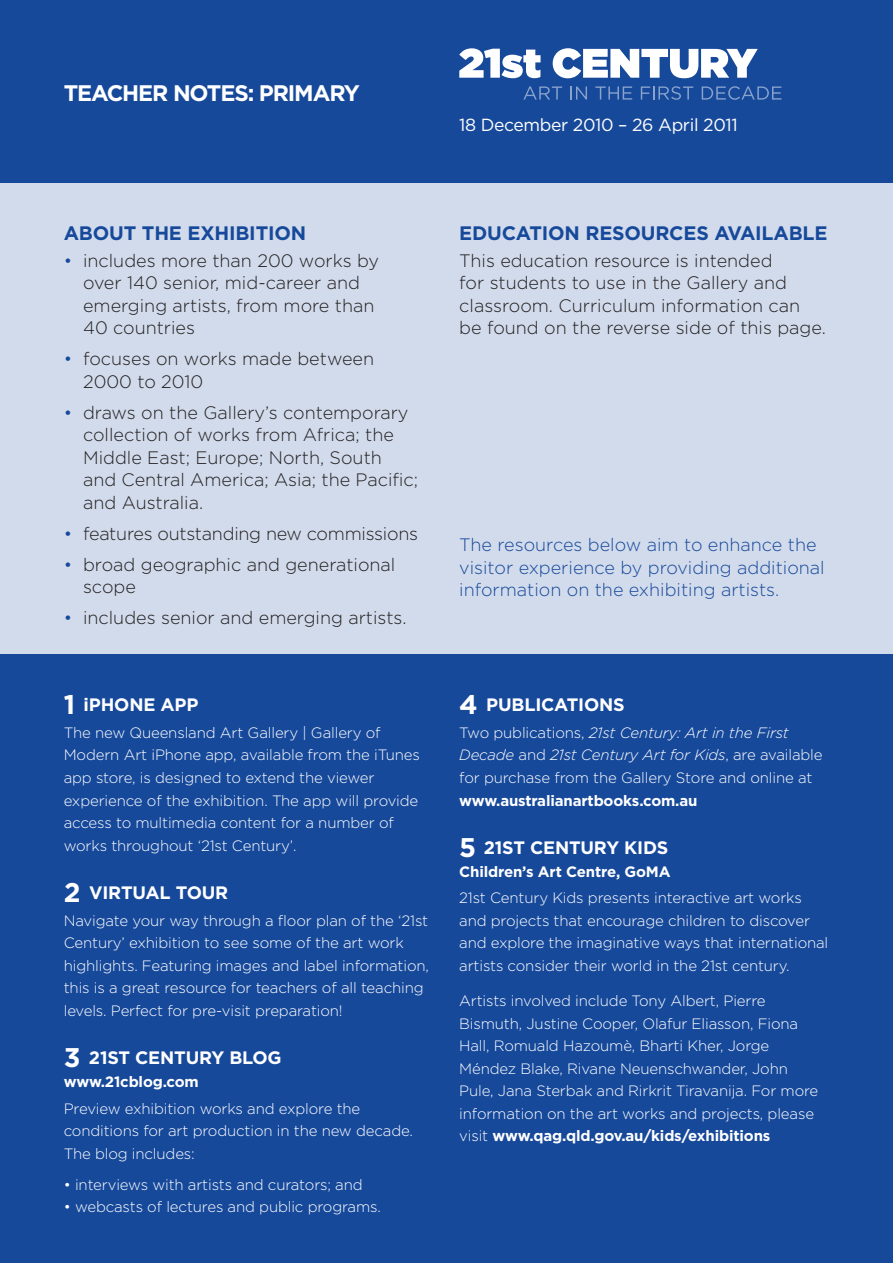
<style>
.page{position:relative;width:893px;height:1263px;background:#fff}
.page>*{position:absolute;margin:0;border:0;box-sizing:border-box;transform-origin:0 0}
.t1{font:700 22.5px "Gotham";letter-spacing:-.05em;color:#fff}
.t2{font:700 19.5px "Gotham";letter-spacing:-.01em;color:#17499b}
.t3{font:300 18px/22.5px "Gotham";color:#231f20}
.t4{font:300 18px/22.5px "Gotham";color:#17499b}
.t5{font:700 18px "Gotham";letter-spacing:-.01em;color:#fff}
.t6{font:17.55px "Gotham";letter-spacing:-.02em;color:#fff}
.t7{font:300 15px/22.5px "Gotham";letter-spacing:-.01em;color:#fff}
.t8{font:700 15px "Gotham";letter-spacing:-.01em;color:#fff}
.s1{color:#17499b}
.s2{font-size:27px}
.s3{font-style:italic}
.s4{font-weight:700}
</style>
<div class="page">
<div style="left:0;top:0;width:893px;height:183px;background:#17499b"></div>
<div style="left:0;top:181px;width:893px;height:487px;background:#d1dbeb"></div>
<div style="left:0;top:655px;width:893px;height:608px;background:#17499b"></div>
<svg style="left:459px;top:48px;width:81px;height:30px"></svg>
<svg style="left:553px;top:48px;width:205px;height:30px"></svg>
<svg style="left:523px;top:86px;width:39px;height:14px"></svg>
<svg style="left:571px;top:86px;width:16px;height:14px"></svg>
<svg style="left:595px;top:86px;width:37px;height:14px"></svg>
<svg style="left:641px;top:86px;width:52px;height:14px"></svg>
<svg style="left:702px;top:86px;width:79px;height:14px"></svg>
<h1 class="t1" style="left:64px;top:80px;width:298px">TEACHER NOTES: PRIMARY</h1>
<p class="t6" style="left:459px;top:115px;width:280px">18 December 2010 – 26 April 2011</p>
<h2 class="t2" style="left:64px;top:222px;width:244px">ABOUT THE EXHIBITION</h2>
<p class="t3" style="left:83px;top:249px;width:298px;text-indent:-19px"><span class="s1">•</span> includes more than 200 works by over 140 senior, mid-career and emerging artists, from more than<br>40 countries</p>
<p class="t3" style="left:83px;top:347px;width:293px;text-indent:-19px"><span class="s1">•</span> focuses on works made between<br>2000 to 2010</p>
<p class="t3" style="left:83px;top:401px;width:337px;text-indent:-19px"><span class="s1">•</span> draws on the Gallery’s contemporary collection of works from Africa; the<br>Middle East; Europe; North, South and Central America; Asia; the Pacific; and Australia.</p>
<p class="t3" style="left:64px;top:522px;width:356px"><span class="s1">•</span> features outstanding new commissions</p>
<p class="t3" style="left:83px;top:553px;width:314px;text-indent:-19px"><span class="s1">•</span> broad geographic and generational scope</p>
<p class="t3" style="left:64px;top:606px;width:344px"><span class="s1">•</span> includes senior and emerging artists.</p>
<p class="t5" style="left:64px;top:694px;width:136px"><span class="s2">1</span> iPHONE APP</p>
<p class="t7" style="left:64px;top:721px;width:358px">The new Queensland Art Gallery | Gallery of Modern Art iPhone app, available from the iTunes app store, is designed to extend the viewer experience of the exhibition. The app will provide access to multimedia content for a number of works throughout ‘21st Century’.</p>
<p class="t5" style="left:64px;top:882px;width:166px"><span class="s2">2</span> VIRTUAL TOUR</p>
<p class="t7" style="left:64px;top:909px;width:367px">Navigate your way through a floor plan of the ‘21st Century’ exhibition to see some of the art work highlights. Featuring images and label information, this is a great resource for teachers of all teaching levels. Perfect for pre-visit preparation!</p>
<p class="t5" style="left:64px;top:1047px;width:219px"><span class="s2">3</span> 21ST CENTURY BLOG</p>
<p class="t8" style="left:64px;top:1073px;width:137px">www.21cblog.com</p>
<p class="t7" style="left:64px;top:1097px;width:351px">Preview exhibition works and explore the conditions for art production in the new decade.<br>The blog includes:</p>
<p class="t7" style="left:64px;top:1173px;width:300px">• interviews with artists and curators; and</p>
<p class="t7" style="left:64px;top:1195px;width:319px">• webcasts of lectures and public programs.</p>
<h2 class="t2" style="left:459px;top:222px;width:370px">EDUCATION RESOURCES AVAILABLE</h2>
<p class="t3" style="left:459px;top:249px;width:368px">This education resource is intended<br>for students to use in the Gallery and classroom. Curriculum information can be found on the reverse side of this page.</p>
<p class="t4" style="left:459px;top:533px;width:367px">The resources below aim to enhance the visitor experience by providing additional information on the exhibiting artists.</p>
<p class="t5" style="left:459px;top:694px;width:167px"><span class="s2">4</span> PUBLICATIONS</p>
<p class="t7" style="left:459px;top:721px;width:365px">Two publications, <span class="s3">21st Century: Art in the First<br>Decade</span> and <span class="s3">21st Century Art for Kids</span>, are available for purchase from the Gallery Store and online at</p>
<p class="t8" style="left:459px;top:791px;width:240px">www.australianartbooks.com.au</p>
<p class="t5" style="left:459px;top:837px;width:211px"><span class="s2">5</span> 21ST CENTURY KIDS</p>
<p class="t8" style="left:459px;top:862px;width:213px">Children’s Art Centre, GoMA</p>
<p class="t7" style="left:459px;top:886px;width:371px">21st Century Kids presents interactive art works and projects that encourage children to discover and explore the imaginative ways that international artists consider their world in the 21st century.</p>
<p class="t7" style="left:459px;top:989px;width:361px">Artists involved include Tony Albert, Pierre Bismuth, Justine Cooper, Olafur Eliasson, Fiona Hall, Romuald Hazoumè, Bharti Kher, Jorge Méndez Blake, Rivane Neuenschwander, John Pule, Jana Sterbak and Rirkrit Tiravanija. For more information on the art works and projects, please visit <span class="s4">www.qag.qld.gov.au/kids/exhibitions</span></p>
</div>
